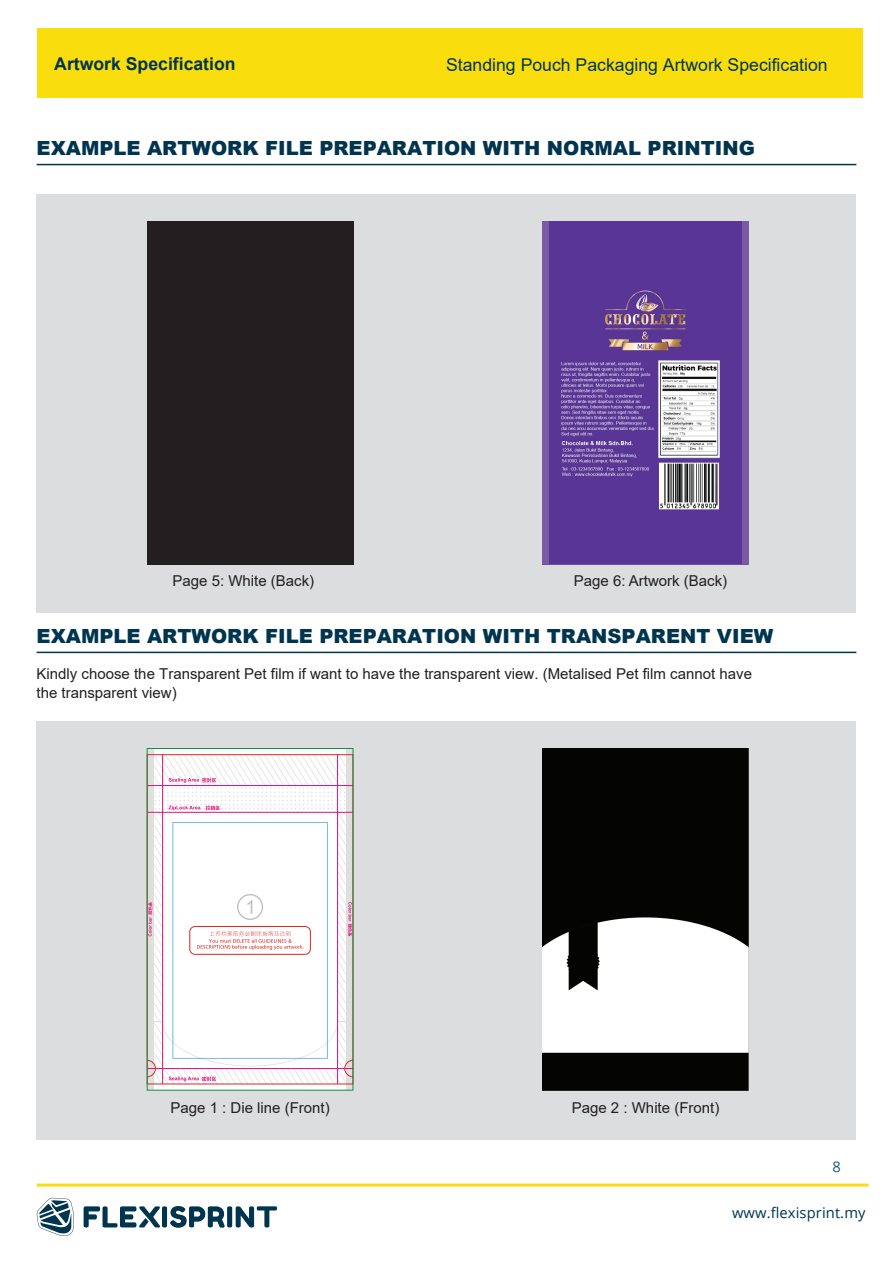
<style>
.page{position:relative;width:893px;height:1263px;background:#fff}
.page>*{position:absolute;margin:0;border:0;box-sizing:border-box;transform-origin:0 0}
.t1{font:900 19.5px "Arial";color:#01354f}
.t2{font:17.7px "Arial";color:#01354f}
.t3{font:700 17.7px "Arial";color:#01354f}
.t4{font:15px/19.5px "Arial";color:#231f20}
.t5{font:14.7px "Open Sans";letter-spacing:.01em;color:#01354f}
.t6{font:14.7px "Open Sans";color:#185d7f}
</style>
<div class="page">
<hr style="left:37px;top:164px;width:819px;height:1px;background:#01354f">
<div style="left:37px;top:194px;width:819px;height:418px;background:#dcdddf"></div>
<img style="left:549px;top:222px;width:194px;height:342px">
<div style="left:147px;top:221px;width:206px;height:343px;background:#231f20"></div>
<div style="left:542px;top:222px;width:7px;height:342px;background:#7b5aa5"></div>
<div style="left:743px;top:222px;width:6px;height:342px;background:#7b5aa5"></div>
<div style="left:37px;top:28px;width:826px;height:69px;background:#fadd0c"></div>
<hr style="left:37px;top:1183px;width:832px;height:3px;background:#fadd0c">
<svg style="left:84px;top:1206px;width:193px;height:22px"></svg>
<svg style="left:36px;top:1198px;width:38px;height:38px"></svg>
<hr style="left:37px;top:652px;width:819px;height:1px;background:#01354f">
<div style="left:37px;top:721px;width:819px;height:418px;background:#dcdddf"></div>
<img style="left:542px;top:748px;width:207px;height:343px">
<svg style="left:147px;top:748px;width:206px;height:342px;background:#ddd5cc"></svg>
<svg style="left:149px;top:756px;width:202px;height:326px;background:#f9f8f8"></svg>
<hr style="left:147px;top:785px;width:206px;height:1px;background:#de107a">
<hr style="left:147px;top:812px;width:206px;height:1px;background:#de107a">
<hr style="left:162px;top:755px;width:1px;height:329px;background:#de107a">
<hr style="left:337px;top:755px;width:1px;height:329px;background:#de107a">
<svg style="left:151px;top:778px;width:199px;height:32px;background:#f8eaf1"></svg>
<svg style="left:146px;top:822px;width:208px;height:259px;background:#f7f5f6"></svg>
<div style="left:237px;top:894px;width:26px;height:26px;border:1px solid #c1c1c1;border-radius:50%"></div>
<p class="t3" style="left:54px;top:51px;width:183px">Artwork Specification</p>
<p class="t2" style="left:446px;top:52px;width:383px">Standing Pouch Packaging Artwork Specification</p>
<h1 class="t1" style="left:37px;top:134px;width:720px">EXAMPLE ARTWORK FILE PREPARATION WITH NORMAL PRINTING</h1>
<p class="t4" style="left:173px;top:571px;width:143px">Page 5: White (Back)</p>
<p class="t4" style="left:574px;top:571px;width:155px">Page 6: Artwork (Back)</p>
<h1 class="t1" style="left:37px;top:622px;width:738px">EXAMPLE ARTWORK FILE PREPARATION WITH TRANSPARENT VIEW</h1>
<p class="t4" style="left:37px;top:663px;width:717px">Kindly choose the Transparent Pet film if want to have the transparent view. (Metalised Pet film cannot have the transparent view)</p>
<p class="t4" style="left:170px;top:1097px;width:161px">Page 1 : Die line (Front)</p>
<p class="t4" style="left:572px;top:1097px;width:149px">Page 2 : White (Front)</p>
<p class="t6" style="left:832px;top:1156px;width:10px">8</p>
<p class="t5" style="left:732px;top:1203px;width:135px">www.flexisprint.my</p>
</div>
